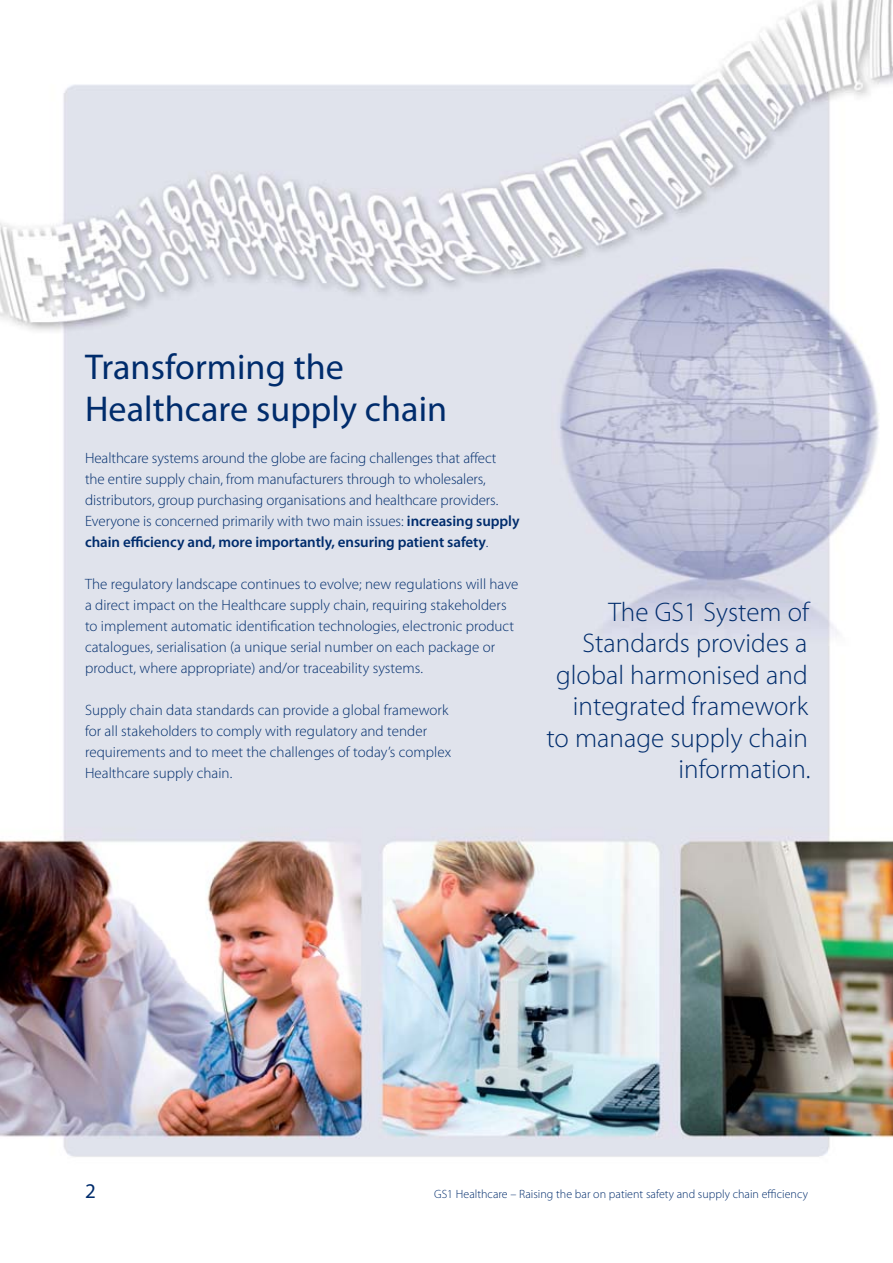
<style>
.page{position:relative;width:893px;height:1263px;background:#fff}
.page>*{position:absolute;margin:0;border:0;box-sizing:border-box;transform-origin:0 0}
.t1{font:36px/42px "Myriad Pro";letter-spacing:.005em;color:#002c6c}
.t2{font:300 27px/31.5px "Myriad Pro";letter-spacing:.005em;color:#002c6c;text-align:right}
.t3{font:21px "Myriad Pro";color:#002c6c}
.t4{font:300 15px/21px "Myriad Pro";letter-spacing:.005em;color:#002c6c}
.t5{font:300 12px "Myriad Pro";letter-spacing:.005em;color:#002c6c}
.s1{font-weight:600}
</style>
<div class="page">
<img style="left:0;top:0;width:893px;height:1157px">
<h1 class="t1" style="left:85px;top:350px;width:364px">Transforming the<br>Healthcare supply chain</h1>
<p class="t4" style="left:85px;top:449px;width:436px">Healthcare systems around the globe are facing challenges that affect the entire supply chain, from manufacturers through to wholesalers, distributors, group purchasing organisations and healthcare providers.<br>Everyone is concerned primarily with two main issues: <span class="s1">increasing supply chain efficiency and, more importantly, ensuring patient safety</span>.</p>
<p class="t4" style="left:85px;top:575px;width:435px">The regulatory landscape continues to evolve; new regulations will have a direct impact on the Healthcare supply chain, requiring stakeholders to implement automatic identification technologies, electronic product catalogues, serialisation (a unique serial number on each package or product, where appropriate) and/or traceability systems.</p>
<p class="t4" style="left:85px;top:701px;width:368px">Supply chain data standards can provide a global framework for all stakeholders to comply with regulatory and tender requirements and to meet the challenges of today’s complex Healthcare supply chain.</p>
<h2 class="t2" style="left:546px;top:599px;width:266px">The GS1 System of<br>Standards provides a global harmonised and integrated framework to manage supply chain information.</h2>
<h3 class="t3" style="left:85px;top:1183px;width:12px">2</h3>
<p class="t5" style="left:434px;top:1189px;width:375px">GS1 Healthcare – Raising the bar on patient safety and supply chain efficiency</p>
</div>
